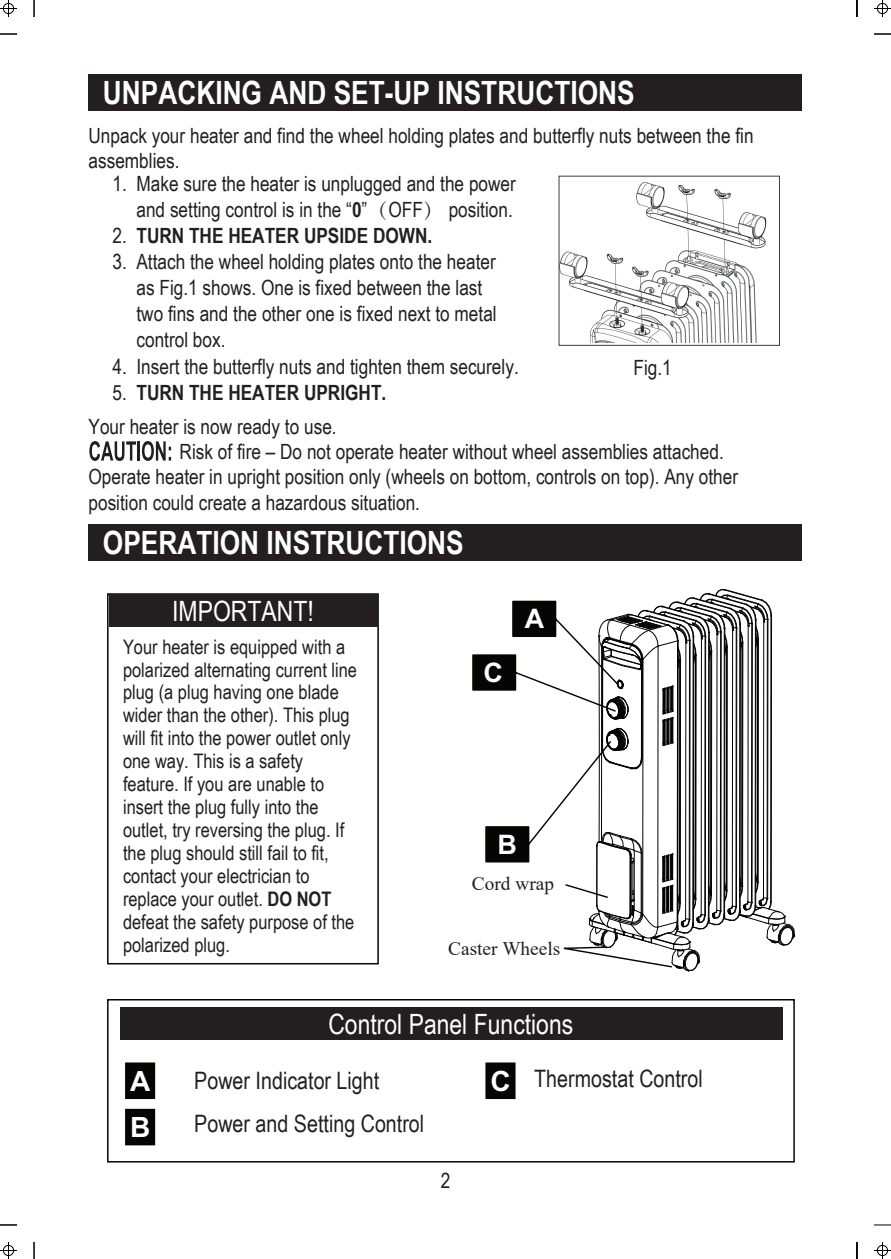
<style>
.page{position:relative;width:891px;height:1259px;background:#fff}
.page>*{position:absolute;margin:0;border:0;box-sizing:border-box;transform-origin:0 0}
.t1{font:700 32px "Arial Narrow";color:#fff}
.t2{font:28px "Arial Narrow";color:#fff}
.t3{font:700 28px/46.4px "Arial";color:#fff}
.t4{font:700 27px "Arial";color:#fff}
.t5{font:24px "Arial Narrow";color:#231f20}
.t6{font:21px/26px "Arial Narrow";color:#231f20}
.t7{font:700 21px "Arial Narrow";color:#231f20}
.t8{font:20px/23px "Arial Narrow";color:#231f20}
.t9{font:19.2px "Times New Roman";color:#231f20}
.s1{font-weight:700}
.s2{font-family:"Adobe Song Std";font-weight:300}
.s3{font-weight:400}
</style>
<div class="page">
<div style="left:88px;top:75px;width:714px;height:36px;background:#231f20"></div>
<div style="left:88px;top:524px;width:714px;height:37px;background:#231f20"></div>
<div style="left:107px;top:999px;width:687px;height:163px;background:#fff;border:2px solid #050504"></div>
<div style="left:120px;top:1007px;width:661px;height:32px;background:#231f20"></div>
<div style="left:125px;top:1062px;width:30px;height:37px;background:#050504;border:2px solid #050504"></div>
<div style="left:125px;top:1108px;width:30px;height:37px;background:#050504;border:2px solid #050504"></div>
<div style="left:107px;top:593px;width:271px;height:371px;background:#fff;border:2px solid #050504"></div>
<div style="left:109px;top:595px;width:268px;height:32px;background:#231f20"></div>
<svg style="left:0;top:34px;width:17px;height:1px"></svg>
<svg style="left:0;top:1224px;width:17px;height:1px"></svg>
<svg style="left:34px;top:0;width:1px;height:17px"></svg>
<svg style="left:856px;top:0;width:1px;height:17px"></svg>
<svg style="left:34px;top:1242px;width:1px;height:17px"></svg>
<svg style="left:856px;top:1242px;width:1px;height:17px"></svg>
<svg style="left:874px;top:34px;width:16px;height:1px"></svg>
<svg style="left:874px;top:1224px;width:16px;height:1px"></svg>
<svg style="left:874px;top:0;width:16px;height:17px"></svg>
<div style="left:876px;top:3px;width:11px;height:11px;border:1px solid #000;border-radius:50%"></div>
<svg style="left:874px;top:1242px;width:16px;height:17px"></svg>
<div style="left:876px;top:1245px;width:11px;height:10px;border:1px solid #000;border-radius:50%"></div>
<svg style="left:0;top:0;width:17px;height:17px"></svg>
<div style="left:3px;top:3px;width:11px;height:11px;border:1px solid #000;border-radius:50%"></div>
<svg style="left:0;top:1242px;width:17px;height:17px"></svg>
<div style="left:3px;top:1245px;width:11px;height:10px;border:1px solid #000;border-radius:50%"></div>
<svg style="left:89px;top:441px;width:47px;height:20px"></svg>
<hr style="left:137px;top:441px;width:3px;height:19px;background:#231f20">
<svg style="left:142px;top:441px;width:29px;height:20px"></svg>
<img style="left:560px;top:176px;width:220px;height:167px">
<svg style="left:471px;top:588px;width:324px;height:575px"></svg>
<h1 class="t1" style="left:103px;top:69px;width:533px">UNPACKING AND SET-UP INSTRUCTIONS</h1>
<p class="t6" style="left:88px;top:122px;width:666px;line-height:25.2px">Unpack your heater and find the wheel holding plates and butterfly nuts between the fin assemblies.</p>
<p class="t6" style="left:112px;top:170px;width:405px;text-align:right">1. Make sure the heater is unplugged and the power and setting control is in the “<span class="s1">0</span>”<span class="s2">（</span>OFF<span class="s2">）</span> position.</p>
<p class="t7" style="left:112px;top:220px;width:321px"><span class="s3">2.</span> TURN THE HEATER UPSIDE DOWN.</p>
<p class="t6" style="left:136px;top:248px;width:361px;text-indent:-24px">3. Attach the wheel holding plates onto the heater as Fig.1 shows. One is fixed between the last two fins and the other one is fixed next to metal control box.</p>
<p class="t6" style="left:112px;top:352px;width:407px">4. Insert the butterfly nuts and tighten them securely.</p>
<p class="t6" style="left:88px;top:374px;width:299px;line-height:34.2px;text-indent:24px">5. <span class="s1">TURN THE HEATER UPRIGHT.<br></span>Your heater is now ready to use.</p>
<p class="t6" style="left:88px;top:438px;width:651px;line-height:25.2px;text-indent:91px">Risk of fire – Do not operate heater without wheel assemblies attached.<br>Operate heater in upright position only (wheels on bottom, controls on top). Any other position could create a hazardous situation.</p>
<p class="t6" style="left:633px;top:354px;width:40px">Fig.1</p>
<h1 class="t1" style="left:103px;top:518px;width:362px">OPERATION INSTRUCTIONS</h1>
<h2 class="t2" style="left:172px;top:590px;width:143px">IMPORTANT!</h2>
<p class="t8" style="left:123px;top:634px;width:235px">Your heater is equipped with a polarized alternating current line plug (a plug having one blade wider than the other). This plug will fit into the power outlet only one way. This is a safety feature. If you are unable to insert the plug fully into the outlet, try reversing the plug. If the plug should still fail to fit, contact your electrician to replace your outlet. <span class="s1">DO NOT </span>defeat the safety purpose of the polarized plug.</p>
<p class="t4" style="left:483px;top:657px;width:21px">C</p>
<p class="t4" style="left:497px;top:828px;width:21px">B</p>
<p class="t9" style="left:472px;top:870px;width:83px">Cord wrap</p>
<p class="t9" style="left:448px;top:935px;width:113px">Caster Wheels</p>
<h2 class="t2" style="left:328px;top:1003px;width:246px">Control Panel Functions</h2>
<h2 class="t3" style="left:130px;top:1058px;width:22px">A<br>B</h2>
<p class="t5" style="left:194px;top:1063px;width:186px">Power Indicator Light</p>
<h2 class="t3" style="left:490px;top:1058px;width:22px">C</h2>
<p class="t5" style="left:194px;top:1106px;width:231px">Power and Setting Control</p>
<p class="t6" style="left:440px;top:1167px;width:11px">2</p>
<p class="t5" style="left:534px;top:1060px;width:170px">Thermostat Control</p>
</div>
